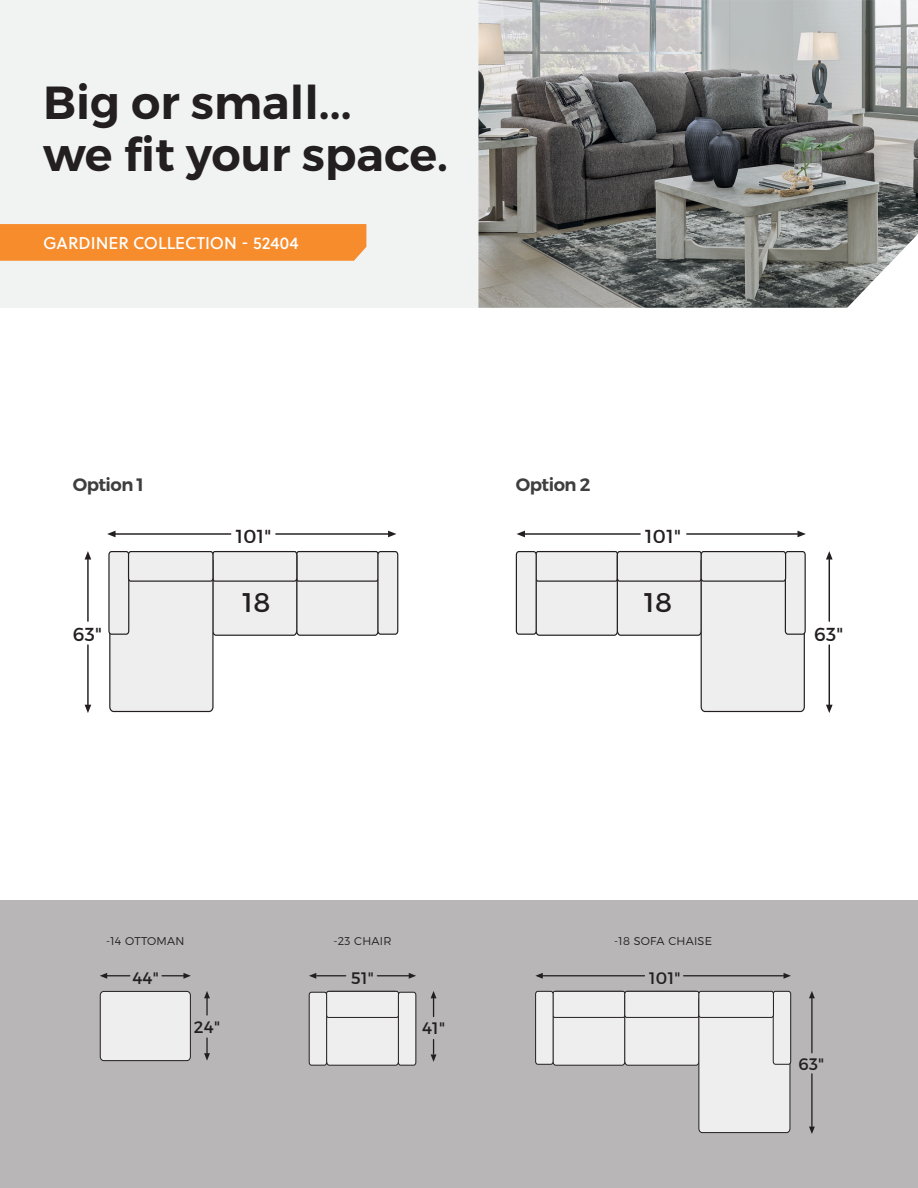
<style>
.page{position:relative;width:918px;height:1188px;background:#fff}
.page>*{position:absolute;margin:0;border:0;box-sizing:border-box;transform-origin:0 0}
.t1{font:600 46.35px/52.2px "Montserrat";color:#231f20}
.t2{font:27px "Montserrat";color:#231f20}
.t3{font:18.9px "Montserrat";letter-spacing:.02em;color:#231f20}
.t4{font:600 18px "Montserrat";letter-spacing:-.03em;color:#3e3e3f}
.t5{font:16.95px "Soleil Bk";color:#fff}
.t6{font:16.65px "Montserrat";letter-spacing:.02em;color:#231f20}
.t7{font:300 11.25px "Montserrat";letter-spacing:.02em;color:#231f20}
.s1{font-size:17.1px}
</style>
<div class="page">
<div style="left:0;top:0;width:828px;height:308px;background:#f1f3f3"></div>
<img style="left:478px;top:0;width:440px;height:308px">
<div style="left:0;top:224px;width:366px;height:37px;background:#f68c2c"></div>
<svg style="left:515px;top:551px;width:291px;height:162px"></svg>
<hr style="left:524px;top:533px;width:116px;height:2px;background:#231f20">
<hr style="left:687px;top:533px;width:110px;height:2px;background:#231f20">
<svg style="left:517px;top:531px;width:8px;height:6px"></svg>
<svg style="left:797px;top:531px;width:9px;height:6px"></svg>
<hr style="left:829px;top:560px;width:1px;height:61px;background:#231f20">
<hr style="left:829px;top:645px;width:1px;height:60px;background:#231f20">
<svg style="left:826px;top:551px;width:7px;height:9px"></svg>
<svg style="left:826px;top:705px;width:7px;height:8px"></svg>
<svg style="left:108px;top:551px;width:291px;height:162px"></svg>
<hr style="left:115px;top:533px;width:116px;height:2px;background:#231f20">
<hr style="left:276px;top:533px;width:112px;height:2px;background:#231f20">
<svg style="left:107px;top:531px;width:9px;height:6px"></svg>
<svg style="left:388px;top:531px;width:8px;height:6px"></svg>
<hr style="left:87px;top:560px;width:2px;height:61px;background:#231f20">
<hr style="left:87px;top:645px;width:2px;height:60px;background:#231f20">
<svg style="left:85px;top:551px;width:6px;height:9px"></svg>
<svg style="left:85px;top:705px;width:6px;height:8px"></svg>
<div style="left:0;top:901px;width:918px;height:287px;background:#b8b6b6"></div>
<div style="left:100px;top:991px;width:90px;height:70px;background:#eeeeef;border-radius:4px"></div>
<div style="left:100px;top:991px;width:91px;height:70px;border:1px solid #231f20;border-radius:4px"></div>
<svg style="left:100px;top:973px;width:30px;height:6px"></svg>
<svg style="left:162px;top:973px;width:29px;height:6px"></svg>
<svg style="left:204px;top:991px;width:6px;height:24px"></svg>
<svg style="left:204px;top:1038px;width:6px;height:23px"></svg>
<div style="left:536px;top:991px;width:17px;height:73px;background:#eeeeef;border-radius:3px"></div>
<div style="left:535px;top:991px;width:18px;height:74px;border:1px solid #231f20;border-radius:3px"></div>
<svg style="left:552px;top:991px;width:239px;height:142px"></svg>
<hr style="left:542px;top:975px;width:103px;height:1px;background:#231f20">
<hr style="left:684px;top:975px;width:99px;height:1px;background:#231f20">
<svg style="left:535px;top:973px;width:8px;height:6px"></svg>
<svg style="left:784px;top:973px;width:7px;height:6px"></svg>
<hr style="left:811px;top:998px;width:2px;height:55px;background:#231f20">
<hr style="left:811px;top:1074px;width:2px;height:53px;background:#231f20">
<svg style="left:809px;top:991px;width:6px;height:7px"></svg>
<svg style="left:809px;top:1127px;width:6px;height:7px"></svg>
<svg style="left:326px;top:991px;width:73px;height:75px;background:#e4e4e5"></svg>
<div style="left:309px;top:992px;width:18px;height:73px;background:#eeeeef;border-radius:3px"></div>
<div style="left:309px;top:992px;width:18px;height:74px;border:1px solid #231f20;border-radius:3px"></div>
<div style="left:398px;top:992px;width:18px;height:73px;background:#eeeeef;border-radius:3px"></div>
<div style="left:398px;top:992px;width:18px;height:74px;border:1px solid #231f20;border-radius:3px"></div>
<svg style="left:431px;top:991px;width:5px;height:26px"></svg>
<svg style="left:431px;top:1040px;width:5px;height:22px"></svg>
<svg style="left:409px;top:973px;width:7px;height:6px"></svg>
<hr style="left:377px;top:975px;width:32px;height:1px;background:#231f20">
<svg style="left:309px;top:973px;width:37px;height:6px"></svg>
<p class="t1" style="left:43px;top:76px;width:407px">Big or small...<br>we fit your space.</p>
<p class="t5" style="left:43px;top:230px;width:257px"><span class="s1">GARDINER</span> COLLECTION - 52404</p>
<p class="t4" style="left:73px;top:474px;width:73px">Option 1</p>
<p class="t4" style="left:516px;top:474px;width:76px">Option 2</p>
<p class="t3" style="left:236px;top:525px;width:37px">101"</p>
<p class="t3" style="left:73px;top:623px;width:31px">63"</p>
<p class="t2" style="left:243px;top:586px;width:29px">18</p>
<p class="t3" style="left:645px;top:525px;width:37px">101"</p>
<p class="t2" style="left:644px;top:586px;width:29px">18</p>
<p class="t3" style="left:814px;top:623px;width:31px">63"</p>
<p class="t7" style="left:106px;top:932px;width:80px">-14 OTTOMAN</p>
<p class="t6" style="left:132px;top:968px;width:28px">44"</p>
<p class="t6" style="left:194px;top:1017px;width:28px">24"</p>
<p class="t7" style="left:333px;top:932px;width:60px">-23 CHAIR</p>
<p class="t6" style="left:351px;top:968px;width:24px">51"</p>
<p class="t6" style="left:422px;top:1018px;width:25px">41"</p>
<p class="t7" style="left:614px;top:932px;width:99px">-18 SOFA CHAISE</p>
<p class="t6" style="left:649px;top:968px;width:33px">101"</p>
<p class="t6" style="left:798px;top:1054px;width:27px">63"</p>
</div>
